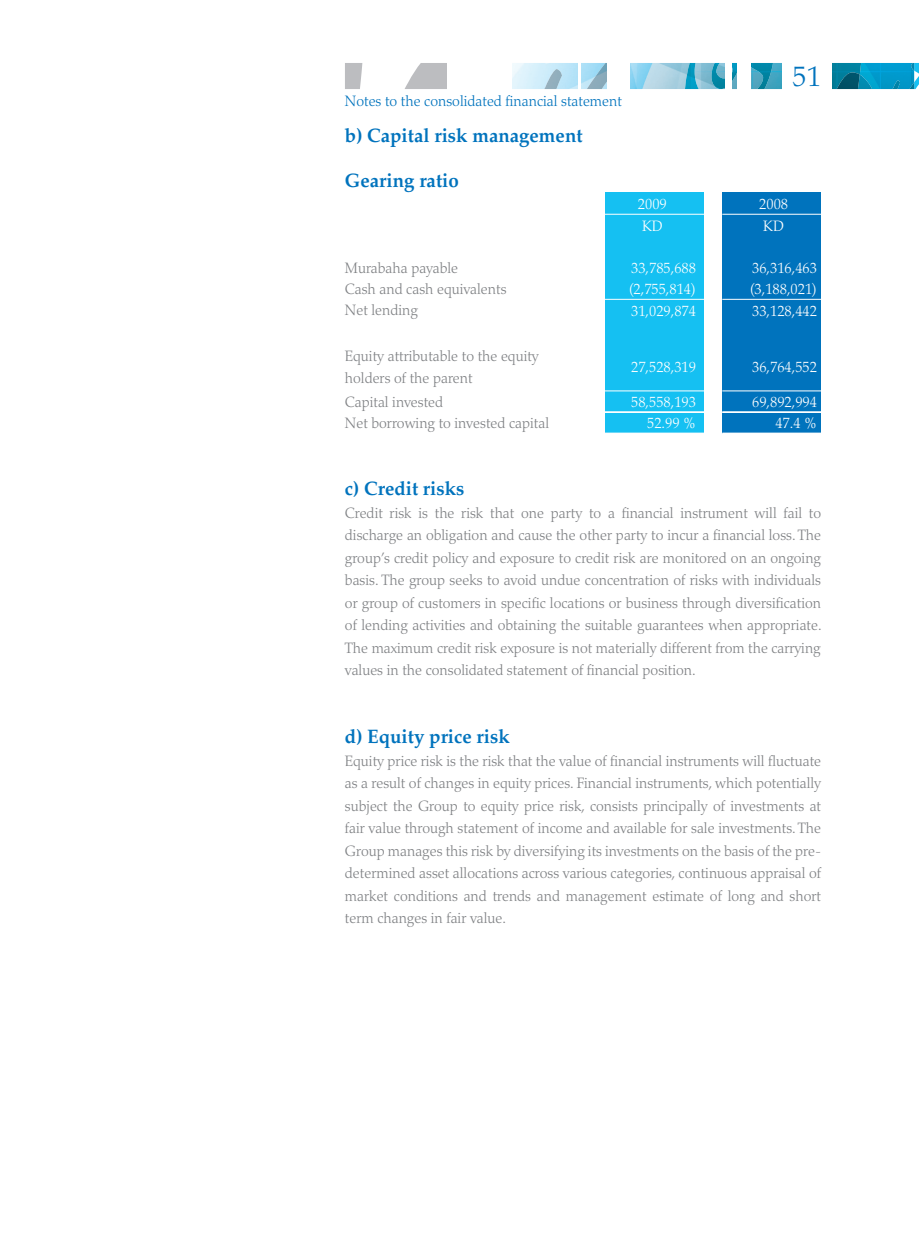
<style>
.page{position:relative;width:919px;height:1238px;background:#fff}
.page>*{position:absolute;margin:0;border:0;box-sizing:border-box;transform-origin:0 0}
.t1{font:300 28.5px "Palatino";color:#0073bd}
.t2{font:19.5px "Palatino Bold Os F";color:#0073bd;scale:.96 1}
.t3{font:300 15px/22.5px "Palatino";color:#808285;text-align:justify;scale:.96 1}
.t4{font:300 15px "Palatino";color:#fff;scale:.96 1}
.t5{font:300 15px "Palatino";color:#0073bd;scale:.96 1}
</style>
<div class="page">
<div style="left:605px;top:192px;width:99px;height:241px;background:#15c0f2"></div>
<div style="left:722px;top:192px;width:99px;height:241px;background:#0073bd"></div>
<img style="left:512px;top:63px;width:397px;height:26px">
<img style="left:544px;top:63px;width:237px;height:26px">
<svg style="left:345px;top:63px;width:17px;height:26px"></svg>
<img style="left:404px;top:63px;width:42px;height:26px">
<img style="left:586px;top:63px;width:21px;height:26px">
<img style="left:831px;top:63px;width:30px;height:26px">
<svg style="left:892px;top:80px;width:8px;height:9px"></svg>
<img style="left:685px;top:63px;width:87px;height:26px">
<img style="left:859px;top:75px;width:13px;height:14px">
<img style="left:836px;top:72px;width:23px;height:17px">
<svg style="left:914px;top:63px;width:4px;height:26px"></svg>
<img style="left:909px;top:63px;width:5px;height:26px">
<div style="left:781px;top:49px;width:50px;height:52px;background:#fff"></div>
<div style="left:737px;top:49px;width:13px;height:52px;background:#fff"></div>
<div style="left:725px;top:49px;width:7px;height:52px;background:#fff"></div>
<div style="left:607px;top:49px;width:22px;height:52px;background:#fff"></div>
<hr style="left:578px;top:49px;width:2px;height:52px;background:#fff">
<hr style="left:600px;top:214px;width:104px;height:1px;background:#fff">
<hr style="left:722px;top:214px;width:103px;height:1px;background:#fff">
<hr style="left:600px;top:299px;width:104px;height:1px;background:#fff">
<hr style="left:722px;top:299px;width:103px;height:1px;background:#fff">
<hr style="left:600px;top:390px;width:104px;height:1px;background:#fff">
<hr style="left:722px;top:390px;width:103px;height:1px;background:#fff">
<hr style="left:600px;top:411px;width:104px;height:1px;background:#fff">
<hr style="left:600px;top:412px;width:104px;height:1px;background:#fff">
<hr style="left:722px;top:411px;width:103px;height:1px;background:#fff">
<hr style="left:722px;top:412px;width:103px;height:1px;background:#fff">
<p class="t5" style="left:345px;top:96px;width:290px">Notes to the consolidated financial statement</p>
<h2 class="t2" style="left:345px;top:128px;width:249px">b) Capital risk management</h2>
<h2 class="t2" style="left:345px;top:173px;width:120px">Gearing ratio</h2>
<h1 class="t1" style="left:792px;top:65px;width:30px">51</h1>
<p class="t4" style="left:638px;top:198px;width:32px">2009</p>
<p class="t4" style="left:759px;top:198px;width:31px">2008</p>
<p class="t4" style="left:642px;top:220px;width:23px">KD</p>
<p class="t4" style="left:763px;top:220px;width:23px">KD</p>
<p class="t3" style="left:345px;top:258px;width:119px">Murabaha payable</p>
<p class="t4" style="left:631px;top:262px;width:69px">33,785,688</p>
<p class="t4" style="left:752px;top:262px;width:69px">36,316,463</p>
<p class="t3" style="left:345px;top:279px;width:170px">Cash and cash equivalents</p>
<p class="t4" style="left:628px;top:283px;width:71px">(2,755,814)</p>
<p class="t4" style="left:749px;top:283px;width:71px">(3,188,021)</p>
<p class="t3" style="left:345px;top:301px;width:77px">Net lending</p>
<p class="t4" style="left:631px;top:305px;width:69px">31,029,874</p>
<p class="t4" style="left:752px;top:305px;width:69px">33,128,442</p>
<p class="t3" style="left:345px;top:346px;width:203px">Equity attributable to the equity holders of the parent</p>
<p class="t4" style="left:631px;top:361px;width:69px">27,528,319</p>
<p class="t4" style="left:752px;top:361px;width:69px">36,764,552</p>
<p class="t3" style="left:345px;top:392px;width:104px">Capital invested</p>
<p class="t4" style="left:631px;top:396px;width:69px">58,558,193</p>
<p class="t4" style="left:752px;top:396px;width:69px">69,892,994</p>
<p class="t3" style="left:345px;top:413px;width:214px">Net borrowing to invested capital</p>
<p class="t4" style="left:647px;top:417px;width:52px">52.99 %</p>
<p class="t4" style="left:775px;top:417px;width:45px">47.4 %</p>
<h2 class="t2" style="left:345px;top:481px;width:126px">c) Credit risks</h2>
<p class="t3" style="left:345px;top:503px;width:498px">Credit risk is the risk that one party to a financial instrument will fail to discharge an obligation and cause the other party to incur a financial loss. The group’s credit policy and exposure to credit risk are monitored on an ongoing basis. The group seeks to avoid undue concentration of risks with individuals or group of customers in specific locations or business through diversification of lending activities and obtaining the suitable guarantees when appropriate.<br>The maximum credit risk exposure is not materially different from the carrying values in the consolidated statement of financial position.</p>
<h2 class="t2" style="left:345px;top:729px;width:173px">d) Equity price risk</h2>
<p class="t3" style="left:345px;top:750px;width:497px">Equity price risk is the risk that the value of financial instruments will fluctuate as a result of changes in equity prices. Financial instruments, which potentially subject the Group to equity price risk, consists principally of investments at fair value through statement of income and available for sale investments. The Group manages this risk by diversifying its investments on the basis of the pre&shy;determined asset allocations across various categories, continuous appraisal of market conditions and trends and management estimate of long and short term changes in fair value.</p>
</div>
